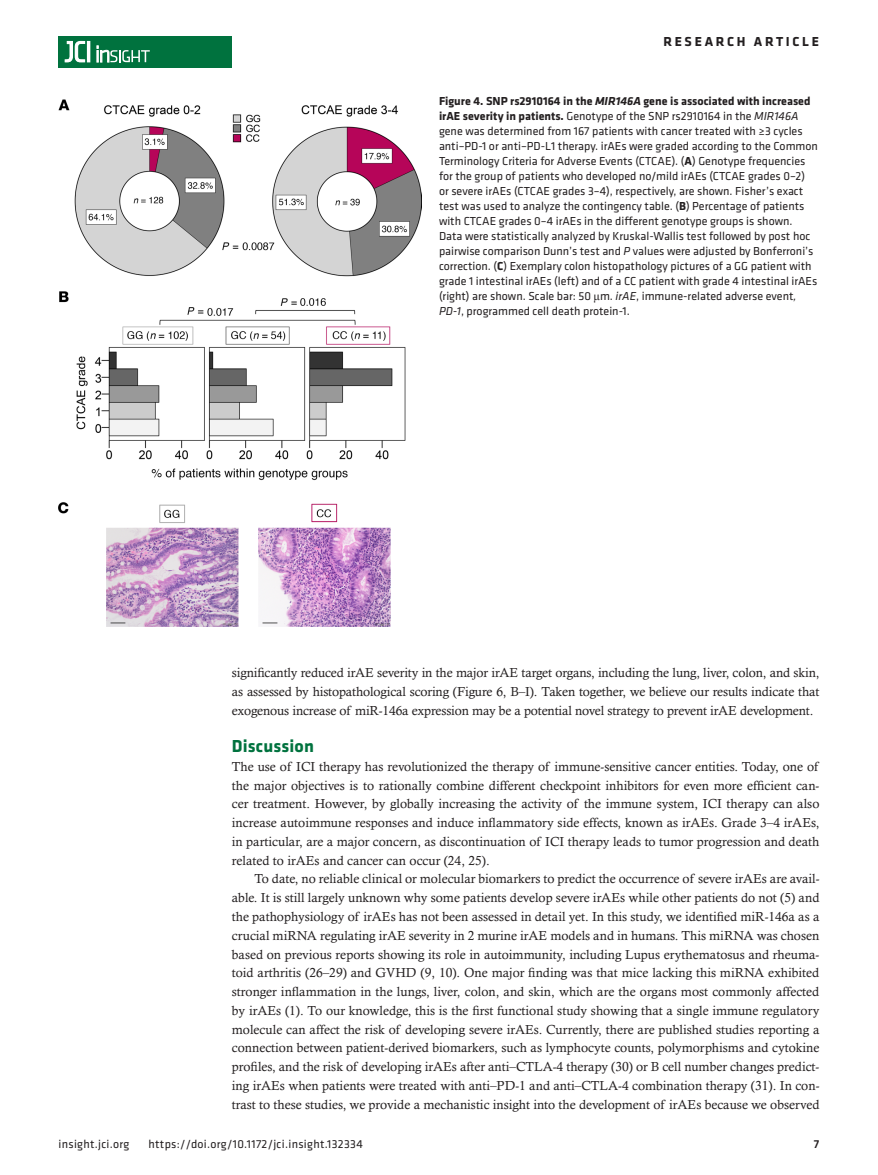
<style>
.page{position:relative;width:878px;height:1175px;background:#fff}
.page>*{position:absolute;margin:0;border:0;box-sizing:border-box;transform-origin:0 0}
.t1{font:700 18px "Klavika";letter-spacing:.01em;color:#00723e}
.t2{font:700 13.5px "Klavika Basic";letter-spacing:.2em;color:#231f20}
.t3{font:13.2px/18.8px "Calisto MT Std";color:#231f20;text-align:justify}
.t4{font:12px/15px "Klavika Basic";color:#231f20}
.t5{font:12px "Klavika Basic";letter-spacing:.025em;color:#231f20}
.t6{font:500 12px "Klavika Basic";color:#231f20}
.s1{font-weight:700}
.s2{font-weight:700;font-style:italic}
.s3{font-style:italic}
.s4{font-family:"Times New Roman"}
</style>
<div class="page">
<div style="left:59px;top:36px;width:173px;height:31px;background:#00723e"></div>
<hr style="left:87px;top:41px;width:3px;height:21px;background:#fff">
<svg style="left:64px;top:41px;width:21px;height:22px"></svg>
<svg style="left:97px;top:46px;width:53px;height:16px"></svg>
<img style="left:59px;top:99px;width:362px;height:527px">
<p class="t2" style="left:663px;top:32px;width:157px">RESEARCH ARTICLE</p>
<p class="t4" style="left:439px;top:93px;width:380px"><span class="s1">Figure 4. SNP rs2910164 in the</span> <span class="s2">MIR146A</span> <span class="s1">gene is associated with increased irAE severity in patients.</span> Genotype of the SNP rs2910164 in the <span class="s3">MIR146A </span>gene was determined from 167 patients with cancer treated with ≥3 cycles anti–PD-1 or anti–PD-L1 therapy. irAEs were graded according to the Common Terminology Criteria for Adverse Events (CTCAE). (<span class="s1">A</span>) Genotype frequencies for the group of patients who developed no/mild irAEs (CTCAE grades 0–2)<br>or severe irAEs (CTCAE grades 3–4), respectively, are shown. Fisher’s exact test was used to analyze the contingency table. (<span class="s1">B</span>) Percentage of patients with CTCAE grades 0–4 irAEs in the different genotype groups is shown.<br>Data were statistically analyzed by Kruskal-Wallis test followed by post hoc pairwise comparison Dunn’s test and <span class="s3">P</span> values were adjusted by Bonferroni’s correction. (<span class="s1">C</span>) Exemplary colon histopathology pictures of a GG patient with grade 1 intestinal irAEs (left) and of a CC patient with grade 4 intestinal irAEs (right) are shown. Scale bar: 50 <span class="s4">μ</span>m. <span class="s3">irAE</span>, immune-related adverse event<span class="s3">, PD-1</span>, programmed cell death protein-1.</p>
<p class="t3" style="left:232px;top:663px;width:589px">significantly reduced irAE severity in the major irAE target organs, including the lung, liver, colon, and skin, as assessed by histopathological scoring (Figure 6, B–I). Taken together, we believe our results indicate that exogenous increase of miR-146a expression may be a potential novel strategy to prevent irAE development.</p>
<h1 class="t1" style="left:232px;top:733px;width:84px">Discussion</h1>
<p class="t3" style="left:232px;top:757px;width:589px">The use of ICI therapy has revolutionized the therapy of immune-sensitive cancer entities. Today, one of the major objectives is to rationally combine different checkpoint inhibitors for even more efficient can&shy;cer treatment. However, by globally increasing the activity of the immune system, ICI therapy can also increase autoimmune responses and induce inflammatory side effects, known as irAEs. Grade 3–4 irAEs, in particular, are a major concern, as discontinuation of ICI therapy leads to tumor progression and death related to irAEs and cancer can occur (24, 25).</p>
<p class="t3" style="left:232px;top:869px;width:589px;text-indent:22px">To date, no reliable clinical or molecular biomarkers to predict the occurrence of severe irAEs are avail&shy;able. It is still largely unknown why some patients develop severe irAEs while other patients do not (5) and the pathophysiology of irAEs has not been assessed in detail yet. In this study, we identified miR-146a as a crucial miRNA regulating irAE severity in 2 murine irAE models and in humans. This miRNA was chosen based on previous reports showing its role in autoimmunity, including Lupus erythematosus and rheuma&shy;toid arthritis (26–29) and GVHD (9, 10). One major finding was that mice lacking this miRNA exhibited stronger inflammation in the lungs, liver, colon, and skin, which are the organs most commonly affected by irAEs (1). To our knowledge, this is the first functional study showing that a single immune regulatory molecule can affect the risk of developing severe irAEs. Currently, there are published studies reporting a connection between patient-derived biomarkers, such as lymphocyte counts, polymorphisms and cytokine profiles, and the risk of developing irAEs after anti–CTLA-4 therapy (30) or B cell number changes predict&shy;ing irAEs when patients were treated with anti–PD-1 and anti–CTLA-4 combination therapy (31). In con&shy;trast to these studies, we provide a mechanistic insight into the development of irAEs because we observed</p>
<p class="t5" style="left:58px;top:1135px;width:72px">insight.jci.org</p>
<p class="t5" style="left:148px;top:1135px;width:216px">https://doi.org/10.1172/jci.insight.132334</p>
<p class="t6" style="left:813px;top:1135px;width:7px">7</p>
</div>
